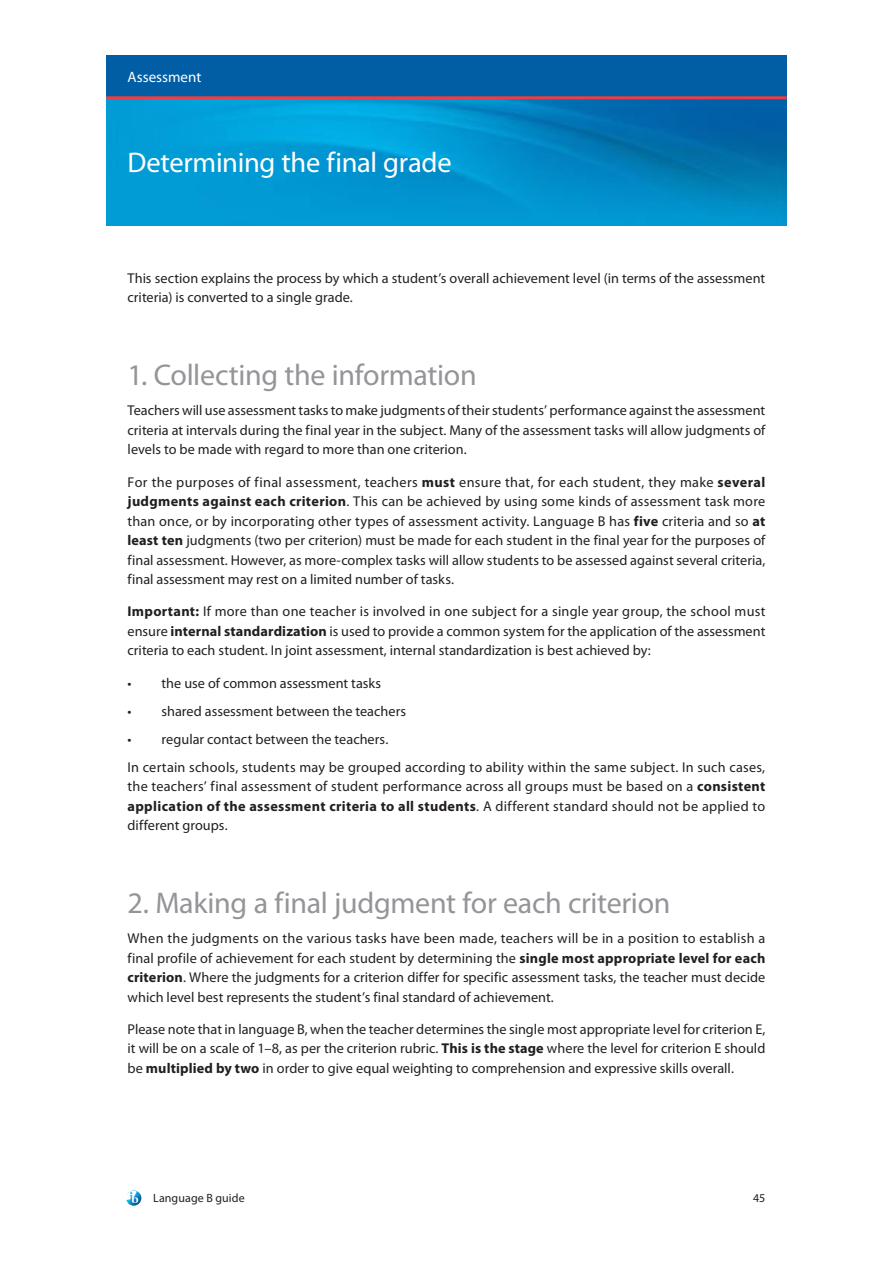
<style>
.page{position:relative;width:893px;height:1263px;background:#fff}
.page>*{position:absolute;margin:0;border:0;box-sizing:border-box;transform-origin:0 0}
.t1{font:30px "Myriad Pro";letter-spacing:-.01em;color:#939598}
.t2{font:28.5px "Myriad Pro";letter-spacing:-.01em;color:#fff}
.t3{font:15px "Myriad Pro";color:#fff}
.t4{font:14.25px/19.5px "Myriad Pro";letter-spacing:.005em;color:#231f20;text-align:justify}
.t5{font:12px "Myriad Pro";letter-spacing:.01em;color:#231f20}
.s1{font-weight:700}
</style>
<div class="page">
<svg style="left:126px;top:1190px;width:15px;height:16px"></svg>
<img style="left:106px;top:99px;width:681px;height:126px">
<div style="left:106px;top:55px;width:681px;height:43px;background:#015ea4"></div>
<hr style="left:106px;top:96px;width:681px;height:3px;background:#ee3d43">
<p class="t3" style="left:128px;top:67px;width:75px">Assessment</p>
<h2 class="t2" style="left:128px;top:145px;width:326px">Determining the final grade</h2>
<p class="t4" style="left:128px;top:268px;width:639px">This section explains the process by which a student’s overall achievement level (in terms of the assessment criteria) is converted to a single grade.</p>
<h1 class="t1" style="left:128px;top:357px;width:351px">1. Collecting the information</h1>
<p class="t4" style="left:128px;top:400px;width:639px">Teachers will use assessment tasks to make judgments of their students’ performance against the assessment criteria at intervals during the final year in the subject. Many of the assessment tasks will allow judgments of levels to be made with regard to more than one criterion.</p>
<p class="t4" style="left:128px;top:472px;width:639px">For the purposes of final assessment, teachers <span class="s1">must</span> ensure that, for each student, they make <span class="s1">several judgments against each criterion</span>. This can be achieved by using some kinds of assessment task more than once, or by incorporating other types of assessment activity. Language B has <span class="s1">five</span> criteria and so <span class="s1">at least ten</span> judgments (two per criterion) must be made for each student in the final year for the purposes of final assessment. However, as more‑complex tasks will allow students to be assessed against several criteria, final assessment may rest on a limited number of tasks.</p>
<p class="t4" style="left:128px;top:601px;width:639px"><span class="s1">Important:</span> If more than one teacher is involved in one subject for a single year group, the school must ensure <span class="s1">internal standardization</span> is used to provide a common system for the application of the assessment criteria to each student. In joint assessment, internal standardization is best achieved by:</p>
<p class="t4" style="left:128px;top:673px;width:255px">• the use of common assessment tasks</p>
<p class="t4" style="left:128px;top:701px;width:280px">• shared assessment between the teachers</p>
<p class="t4" style="left:128px;top:724px;width:639px;line-height:28px">• regular contact between the teachers.<br>In certain schools, students may be grouped according to ability within the same subject. In such cases,</p>
<p class="t4" style="left:128px;top:776px;width:639px">the teachers’ final assessment of student performance across all groups must be based on a <span class="s1">consistent application of the assessment criteria to all students</span>. A different standard should not be applied to different groups.</p>
<h1 class="t1" style="left:128px;top:884px;width:544px">2. Making a final judgment for each criterion</h1>
<p class="t4" style="left:128px;top:928px;width:639px">When the judgments on the various tasks have been made, teachers will be in a position to establish a final profile of achievement for each student by determining the <span class="s1">single most appropriate level for each criterion</span>. Where the judgments for a criterion differ for specific assessment tasks, the teacher must decide which level best represents the student’s final standard of achievement.</p>
<p class="t4" style="left:128px;top:1019px;width:639px">Please note that in language B, when the teacher determines the single most appropriate level for criterion E, it will be on a scale of 1–8, as per the criterion rubric. <span class="s1">This is the stage</span> where the level for criterion E should be <span class="s1">multiplied by two</span> in order to give equal weighting to comprehension and expressive skills overall.</p>
<p class="t5" style="left:153px;top:1190px;width:93px">Language B guide</p>
<p class="t5" style="left:753px;top:1190px;width:14px">45</p>
</div>
